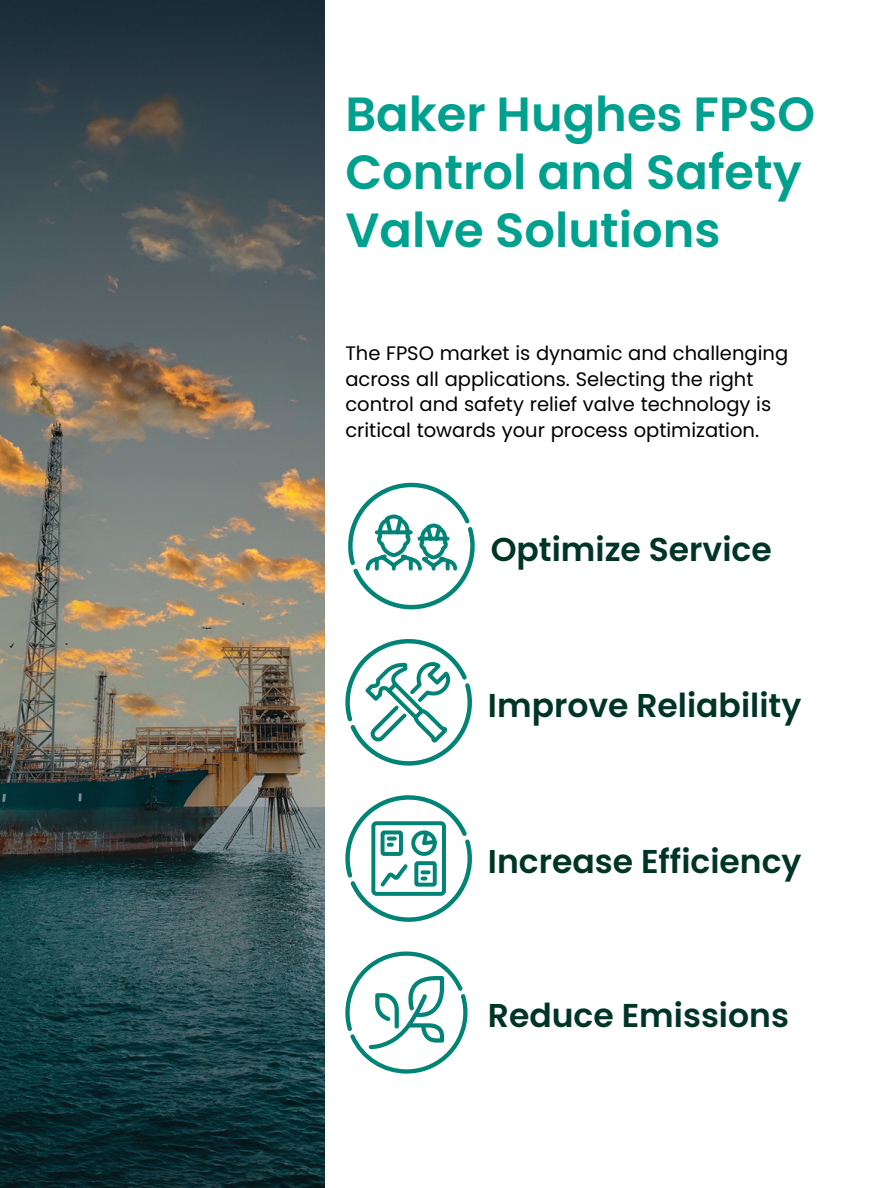
<style>
.page{position:relative;width:891px;height:1188px;background:#fff}
.page>*{position:absolute;margin:0;border:0;box-sizing:border-box;transform-origin:0 0}
.t1{font:600 48px/57.6px "Poppins";color:#00a08e}
.t2{font:600 33px "Poppins";color:#003525}
.t3{font:19.5px/25.5px "Poppins";color:#000}
</style>
<div class="page">
<img style="left:0;top:0;width:325px;height:1188px">
<svg style="left:348px;top:483px;width:127px;height:126px"></svg>
<svg style="left:345px;top:639px;width:127px;height:127px"></svg>
<svg style="left:345px;top:795px;width:127px;height:127px"></svg>
<svg style="left:345px;top:951px;width:123px;height:123px"></svg>
<h1 class="t1" style="left:345px;top:86px;width:471px">Baker Hughes FPSO<br>Control and Safety<br>Valve Solutions</h1>
<p class="t3" style="left:345px;top:341px;width:444px">The FPSO market is dynamic and challenging across all applications. Selecting the right control and safety relief valve technology is critical towards your process optimization.</p>
<h2 class="t2" style="left:491px;top:530px;width:283px">Optimize Service</h2>
<h2 class="t2" style="left:488px;top:686px;width:315px">Improve Reliability</h2>
<h2 class="t2" style="left:488px;top:843px;width:315px">Increase Efficiency</h2>
<h2 class="t2" style="left:488px;top:997px;width:303px">Reduce Emissions</h2>
</div>
